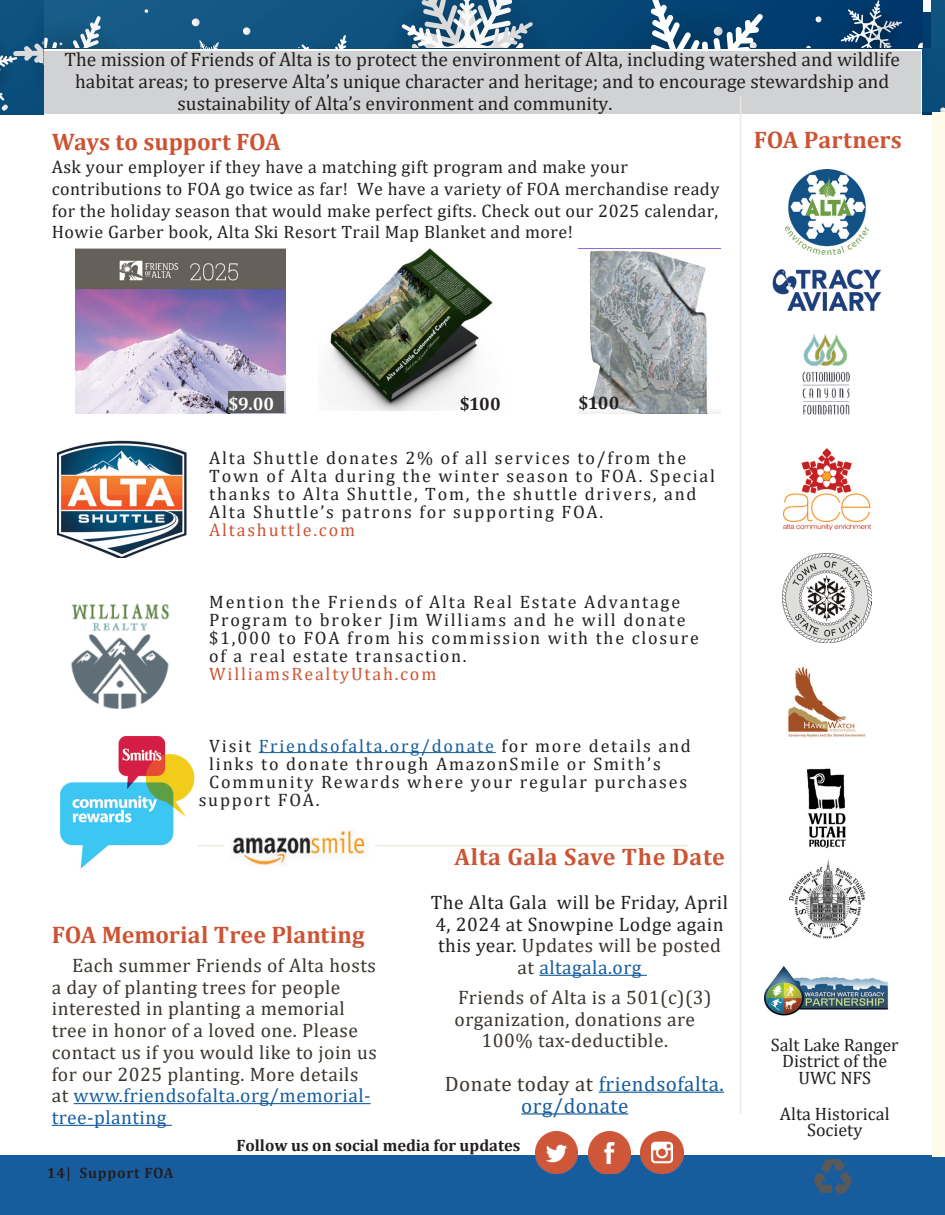
<style>
.page{position:relative;width:945px;height:1215px;background:#fff}
.page>*{position:absolute;margin:0;border:0;box-sizing:border-box;transform-origin:0 0}
.FOA_Newsletter_Muti_Paragraph_One_Articl{font:700 24px "Cambria";color:#cc5434}
.FOA_Newsletter_Muti_Articles_One_Text_Bo{font:700 24px "Cambria";letter-spacing:.025em;color:#cc5434}
.FOA_Newsletter_Muti_Paragraph_One_Articl-2{font:21px/21.8px "Cambria";letter-spacing:.025em;color:#175d9e}
.FOA_Newsletter_Muti_Paragraph_One_Articl-3{font:19.5px/21.8px "Cambria";letter-spacing:.025em;color:#3a352e}
.FOA_Newsletter_Muti_Articles_One_Text_Bo-2{font:19.5px "Cambria";color:#231f20}
.FOA_Newsletter_Muti_Articles_One_Text_Bo-3{font:19.5px/21.8px "Cambria";letter-spacing:.025em;color:#231f20;text-align:center}
.Body_Text{font:18px/18px "Cambria";letter-spacing:.1em;color:#231f20}
.FOA_Newsletter_Muti_Paragraph_One_Articl-4{font:18px/21.8px "Cambria";letter-spacing:.025em;color:#231f20}
.FOA_Newsletter_Muti_Paragraph_One_Articl-5{font:18px/16.5px "Cambria";color:#231f20;text-align:center}
.Body_Text-2{font:18px "Cambria";letter-spacing:.1em;color:#175d9e}
.Titles_-_Muti_Article{font:700 18px "Cambria";letter-spacing:-.015em;color:#231f20}
.Titles_-_Muti_Article-2{font:700 18px "Cambria";color:#fff}
.t1{font:700 16.5px "Cambria";color:#231f20}
.t2{font:700 15px "Cambria";letter-spacing:.05em;color:#231f20}
.s1{color:#cc5434}
.s2{color:#231f20}
.s3{color:#175d9e}
.s4{color:#3a352e}
</style>
<div class="page">
<div style="left:0;top:1155px;width:945px;height:60px;background:#175d9e"></div>
<img style="left:75px;top:249px;width:210px;height:164px">
<div style="left:44px;top:51px;width:877px;height:63px;background:#d1d2d4"></div>
<svg style="left:814px;top:1159px;width:38px;height:37px"></svg>
<img style="left:588px;top:1132px;width:43px;height:42px">
<img style="left:641px;top:1132px;width:42px;height:42px">
<img style="left:536px;top:1132px;width:42px;height:42px">
<hr style="left:599px;top:1092px;width:125px;height:1px;background:#175d9e">
<hr style="left:521px;top:1113px;width:107px;height:2px;background:#175d9e">
<hr style="left:740px;top:96px;width:1px;height:1018px;background:#ebe9dd">
<hr style="left:114px;top:845px;width:573px;height:1px;background:#ebe9dd">
<img style="left:790px;top:859px;width:74px;height:80px">
<img style="left:786px;top:170px;width:82px;height:84px">
<img style="left:773px;top:270px;width:108px;height:40px">
<img style="left:802px;top:334px;width:48px;height:81px">
<img style="left:784px;top:448px;width:86px;height:82px">
<img style="left:782px;top:553px;width:90px;height:89px">
<img style="left:788px;top:667px;width:78px;height:71px">
<img style="left:807px;top:768px;width:39px;height:80px">
<img style="left:765px;top:966px;width:124px;height:49px">
<img style="left:71px;top:603px;width:99px;height:106px">
<img style="left:58px;top:440px;width:128px;height:118px">
<img style="left:60px;top:736px;width:137px;height:133px">
<img style="left:224px;top:830px;width:150px;height:36px">
<hr style="left:539px;top:975px;width:108px;height:1px;background:#175d9e">
<hr style="left:74px;top:1103px;width:297px;height:1px;background:#175d9e">
<hr style="left:52px;top:1125px;width:120px;height:1px;background:#175d9e">
<hr style="left:259px;top:752px;width:237px;height:1px;background:#175d9e">
<img style="left:330px;top:248px;width:163px;height:163px">
<div style="left:228px;top:391px;width:56px;height:22px;background:#595959"></div>
<img style="left:578px;top:250px;width:142px;height:164px">
<svg style="left:148px;top:0;width:770px;height:48px;background:#0d4e7c"></svg>
<svg style="left:243px;top:27px;width:7px;height:8px"></svg>
<svg style="left:192px;top:18px;width:8px;height:8px"></svg>
<svg style="left:816px;top:16px;width:6px;height:6px"></svg>
<svg style="left:582px;top:0;width:217px;height:48px;background:#265c84"></svg>
<svg style="left:189px;top:39px;width:38px;height:9px"></svg>
<svg style="left:0;top:0;width:148px;height:114px"></svg>
<svg style="left:840px;top:0;width:62px;height:48px;background:#335d82"></svg>
<svg style="left:288px;top:0;width:274px;height:48px;background:#457697"></svg>
<svg style="left:918px;top:0;width:27px;height:114px;background:#265e87"></svg>
<div style="left:933px;top:112px;width:12px;height:1045px;background:#fefbea"></div>
<p class="FOA_Newsletter_Muti_Articles_One_Text_Bo-2" style="left:65px;top:48px;width:837px">The mission of Friends of Alta is to protect the environment of Alta, including watershed and wildlife</p>
<p class="FOA_Newsletter_Muti_Articles_One_Text_Bo-2" style="left:75px;top:70px;width:816px">habitat areas; to preserve Alta’s unique character and heritage; and to encourage stewardship and</p>
<p class="FOA_Newsletter_Muti_Articles_One_Text_Bo-2" style="left:178px;top:92px;width:436px">sustainability of Alta’s environment and community.</p>
<p class="FOA_Newsletter_Muti_Paragraph_One_Articl" style="left:52px;top:125px;width:231px">Ways to support FOA</p>
<p class="FOA_Newsletter_Muti_Paragraph_One_Articl-4" style="left:52px;top:156px;width:669px">Ask your employer if they have a matching gift program and make your contributions to FOA go twice as far! We have a variety of FOA merchandise ready for the holiday season that would make perfect gifts. Check out our 2025 calendar, Howie Garber book, Alta Ski Resort Trail Map Blanket and more!</p>
<p class="FOA_Newsletter_Muti_Paragraph_One_Articl" style="left:754px;top:123px;width:149px">FOA Partners</p>
<p class="Titles_-_Muti_Article-2" style="left:228px;top:391px;width:47px">$9.00</p>
<p class="Titles_-_Muti_Article" style="left:460px;top:391px;width:42px">$100</p>
<p class="Titles_-_Muti_Article" style="left:578px;top:391px;width:42px">$100</p>
<p class="Body_Text" style="left:209px;top:448px;width:507px">Alta Shuttle donates 2% of all services to/from the Town of Alta during the winter season to FOA. Special thanks to Alta Shuttle, Tom, the shuttle drivers, and Alta Shuttle’s patrons for supporting FOA.<br><span class="s1">Altashuttle.com</span></p>
<p class="Body_Text" style="left:209px;top:592px;width:491px">Mention the Friends of Alta Real Estate Advantage Program to broker Jim Williams and he will donate $1,000 to FOA from his commission with the closure of a real estate transaction.<br><span class="s1">WilliamsRealtyUtah.com</span></p>
<p class="Body_Text-2" style="left:209px;top:735px;width:483px"><span class="s2">Visit</span> Friendsofalta.org/donate <span class="s2">for more details and</span></p>
<p class="Body_Text" style="left:209px;top:754px;width:453px">links to donate through AmazonSmile or Smith’s</p>
<p class="Body_Text" style="left:209px;top:772px;width:479px">Community Rewards where your regular purchases</p>
<p class="Body_Text" style="left:199px;top:790px;width:122px">support FOA.</p>
<p class="FOA_Newsletter_Muti_Paragraph_One_Articl" style="left:52px;top:918px;width:314px">FOA Memorial Tree Planting</p>
<p class="FOA_Newsletter_Muti_Paragraph_One_Articl-3" style="left:52px;top:954px;width:326px;text-indent:20px">Each summer Friends of Alta hosts a day of planting trees for people interested in planting a memorial tree in honor of a loved one. Please contact us if you would like to join us for our 2025 planting. More details at <span class="s3">www.friendsofalta.org/memorial&shy;tree-planting</span></p>
<p class="FOA_Newsletter_Muti_Articles_One_Text_Bo" style="left:455px;top:840px;width:272px">Alta Gala Save The Date</p>
<p class="FOA_Newsletter_Muti_Articles_One_Text_Bo-3" style="left:431px;top:891px;width:299px">The Alta Gala will be Friday, April<br>4, 2024 at Snowpine Lodge again this year. <span class="s4">Updates will be posted at</span> <span class="s3">altagala.org</span></p>
<p class="FOA_Newsletter_Muti_Paragraph_One_Articl-3" style="left:458px;top:986px;width:255px">Friends of Alta is a 501(c)(3)</p>
<p class="FOA_Newsletter_Muti_Paragraph_One_Articl-3" style="left:455px;top:1008px;width:242px">organization, donations are</p>
<p class="FOA_Newsletter_Muti_Paragraph_One_Articl-3" style="left:482px;top:1030px;width:188px">100% tax-deductible.</p>
<p class="FOA_Newsletter_Muti_Paragraph_One_Articl-2" style="left:521px;top:1073px;width:204px;text-indent:-77px"><span class="s4">Donate today at</span> friendsofalta. org/donate</p>
<p class="t2" style="left:47px;top:1163px;width:128px">14| Support FOA</p>
<p class="t1" style="left:236px;top:1134px;width:285px">Follow us on social media for updates</p>
<p class="FOA_Newsletter_Muti_Paragraph_One_Articl-5" style="left:771px;top:1036px;width:129px">Salt Lake Ranger<br>District of the<br>UWC NFS</p>
<p class="FOA_Newsletter_Muti_Paragraph_One_Articl-5" style="left:780px;top:1106px;width:111px">Alta Historical<br>Society</p>
</div>
